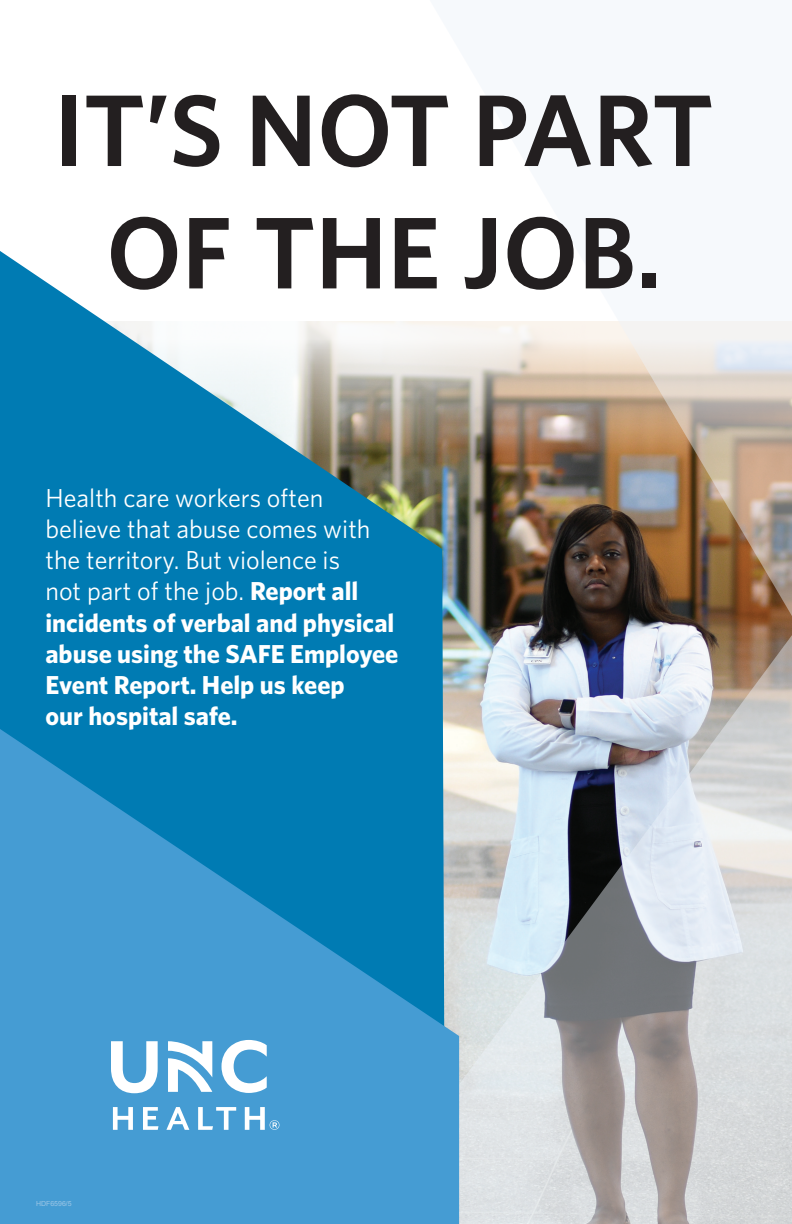
<style>
.page{position:relative;width:792px;height:1224px;background:#fff}
.page>*{position:absolute;margin:0;border:0;box-sizing:border-box;transform-origin:0 0}
.t1{font:600 102px/122.4px "Whitney";color:#231f20;text-align:center}
.t2{font:700 26px/31.2px "Whitney";color:#fff}
.t3{font:7px "Arial";color:#9dc7e6}
.s1{font-weight:400}
</style>
<div class="page">
<svg style="left:0;top:251px;width:344px;height:478px;fill:#007bb3"></svg>
<img style="left:344px;top:321px;width:448px;height:903px">
<svg style="left:0;top:729px;width:459px;height:495px;background:#3293c9"></svg>
<svg style="left:111px;top:1040px;width:168px;height:90px"></svg>
<h1 class="t1" style="left:54px;top:67px;width:661px">IT’S NOT PART<br>OF THE JOB.</h1>
<p class="t2" style="left:45px;top:482px;width:355px"><span class="s1">Health care workers often believe that abuse comes with the territory. But violence is<br>not part of the job.</span> Report all incidents of verbal and physical abuse using the SAFE Employee<br>Event Report. Help us keep<br>our hospital safe.</p>
<p class="t3" style="left:36px;top:1199px;width:37px">HDF6596/5</p>
</div>
